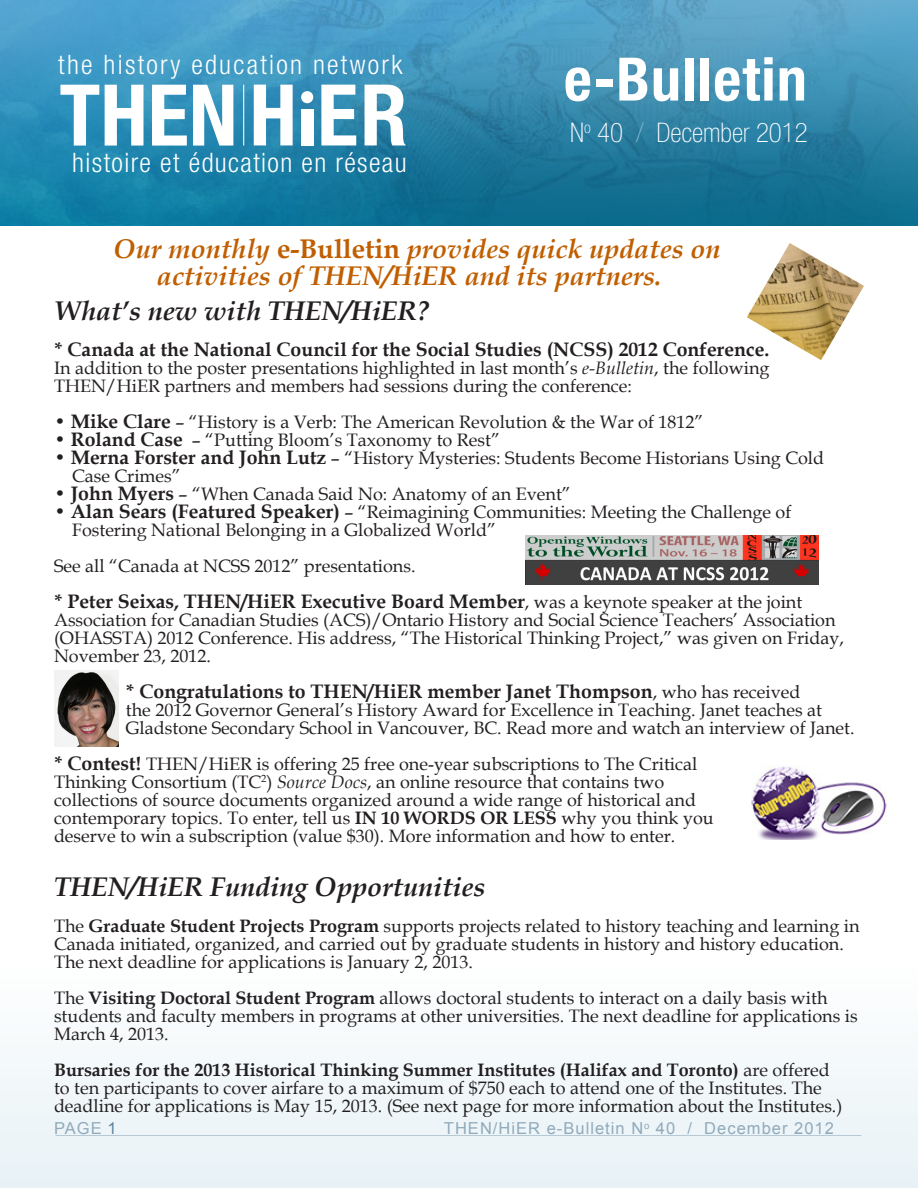
<style>
.page{position:relative;width:918px;height:1188px;background:#fff}
.page>*{position:absolute;margin:0;border:0;box-sizing:border-box;transform-origin:0 0}
.t1{font:700 condensed 85.2px "Helvetica Neue";color:#fff}
.t2{font:700 condensed 60px "Helvetica Neue";letter-spacing:.02em;color:#fff}
.t3{font:italic 700 27px "Book Antiqua";color:#c05e00}
.t4{font:italic 700 27px "Book Antiqua";color:#231f20}
.t5{font:100 condensed 27px "Helvetica Neue";color:#fff}
.t6{font:300 condensed 26.85px "Helvetica Neue";letter-spacing:.05em;color:#fff}
.t7{font:300 condensed 26.85px "Helvetica Neue";letter-spacing:.07em;color:#fff}
.t8{font:700 19.5px "Book Antiqua";color:#231f20}
.t9{font:18px/18px "Book Antiqua";color:#231f20}
.t10{font:16.5px "Arial";letter-spacing:.06em;color:#91aabb}
.s1{color:#7fb3d1}
.s2{font-style:normal}
.s3{font-style:italic}
.s4{font-weight:700;font-size:19.5px}
.s5{font-weight:400;font-size:18px}
.s6{font-weight:700}
.s7{color:#5e849c}
</style>
<div class="page">
<div style="left:0;top:963px;width:918px;height:225px;background:#f3f8fa"></div>
<hr style="left:56px;top:1135px;width:805px;height:1px;background:#003b62">
<img style="left:0;top:0;width:918px;height:226px">
<hr style="left:243px;top:85px;width:1px;height:60px;background:#fff">
<div style="left:301px;top:109px;width:12px;height:36px;background:#fff"></div>
<div style="left:301px;top:91px;width:12px;height:12px;background:#fff;border-radius:50%"></div>
<img style="left:747px;top:243px;width:117px;height:117px">
<img style="left:525px;top:536px;width:294px;height:49px">
<img style="left:54px;top:671px;width:64px;height:76px">
<img style="left:752px;top:766px;width:134px;height:74px">
<p class="t7" style="left:58px;top:49px;width:346px">the history education network</p>
<p class="t1" style="left:59px;top:64px;width:350px">THENH ER</p>
<p class="t6" style="left:72px;top:147px;width:336px">histoire et éducation en réseau</p>
<p class="t2" style="left:564px;top:43px;width:244px">e-Bulletin</p>
<p class="t5" style="left:570px;top:117px;width:239px">N<sup>o</sup> 40 <span class="s1">/</span> December 2012</p>
<p class="t3" style="left:113px;top:230px;width:609px">Our monthly <span class="s2">e-Bulletin</span> provides quick updates on</p>
<p class="t3" style="left:157px;top:257px;width:507px">activities of THEN/HiER and its partners.</p>
<p class="t4" style="left:54px;top:292px;width:377px">What’s new with THEN/HiER?</p>
<p class="t8" style="left:54px;top:336px;width:717px">* Canada at the National Council for the Social Studies (NCSS) 2012 Conference.</p>
<p class="t9" style="left:54px;top:358px;width:717px">In addition to the poster presentations highlighted in last month’s <span class="s3">e-Bulletin</span>, the following<br>THEN/HiER partners and members had sessions during the conference:</p>
<p class="t9" style="left:54px;top:412px;width:651px"><span class="s4">• Mike Clare</span> – “History is a Verb: The American Revolution &amp; the War of 1812”</p>
<p class="t9" style="left:54px;top:430px;width:448px"><span class="s4">• Roland Case</span> – “Putting Bloom’s Taxonomy to Rest”</p>
<p class="t9" style="left:54px;top:448px;width:772px"><span class="s4">• Merna Forster and John Lutz</span> – “History Mysteries: Students Become Historians Using Cold</p>
<p class="t9" style="left:72px;top:466px;width:110px">Case Crimes”</p>
<p class="t9" style="left:54px;top:484px;width:518px"><span class="s4">• John Myers</span> – “When Canada Said No: Anatomy of an Event”</p>
<p class="t9" style="left:54px;top:502px;width:739px"><span class="s4">• Alan Sears (Featured Speaker)</span> – “Reimagining Communities: Meeting the Challenge of</p>
<p class="t9" style="left:72px;top:520px;width:426px">Fostering National Belonging in a Globalized World”</p>
<p class="t9" style="left:54px;top:556px;width:363px">See all “Canada at NCSS 2012” presentations.</p>
<p class="t8" style="left:54px;top:588px;width:750px">* Peter Seixas, THEN/HiER Executive Board Member<span class="s5">, was a keynote speaker at the joint</span></p>
<p class="t9" style="left:54px;top:610px;width:791px">Association for Canadian Studies (ACS)/Ontario History and Social Science Teachers’ Association (OHASSTA) 2012 Conference. His address, “The Historical Thinking Project,” was given on Friday,<br>November 23, 2012.</p>
<p class="t8" style="left:126px;top:678px;width:676px">* Congratulations to THEN/HiER member Janet Thompson<span class="s5">, who has received</span></p>
<p class="t9" style="left:126px;top:700px;width:730px">the 2012 Governor General’s History Award for Excellence in Teaching. Janet teaches at<br>Gladstone Secondary School in Vancouver, BC. Read more and watch an interview of Janet.</p>
<p class="t9" style="left:54px;top:754px;width:661px"><span class="s4">* Contest!</span> THEN/HiER is offering 25 free one-year subscriptions to The Critical Thinking Consortium (TC<sup>2</sup>) <span class="s3">Source Docs</span>, an online resource that contains two collections of source documents organized around a wide range of historical and contemporary topics. To enter, tell us <span class="s6">IN 10 WORDS OR LESS</span> why you think you deserve to win a subscription (value $30). More information and how to enter.</p>
<p class="t4" style="left:54px;top:868px;width:433px">THEN/HiER Funding Opportunities</p>
<p class="t9" style="left:54px;top:916px;width:807px">The <span class="s6">Graduate Student Projects Program</span> supports projects related to history teaching and learning in<br>Canada initiated, organized, and carried out by graduate students in history and history education.<br>The next deadline for applications is January 2, 2013.</p>
<p class="t9" style="left:54px;top:988px;width:805px">The <span class="s6">Visiting Doctoral Student Program</span> allows doctoral students to interact on a daily basis with students and faculty members in programs at other universities. The next deadline for applications is<br>March 4, 2013.</p>
<p class="t9" style="left:54px;top:1060px;width:790px"><span class="s6">Bursaries for the 2013 Historical Thinking Summer Institutes (Halifax and Toronto)</span> are offered to ten participants to cover airfare to a maximum of $750 each to attend one of the Institutes. The deadline for applications is May 15, 2013. (See next page for more information about the Institutes.)</p>
<p class="t10" style="left:54px;top:1117px;width:64px">PAGE <span class="s7">1</span></p>
<p class="t10" style="left:444px;top:1117px;width:392px">THEN/HiER e-Bulletin N<sup>o</sup> 40 / December 2012</p>
</div>
